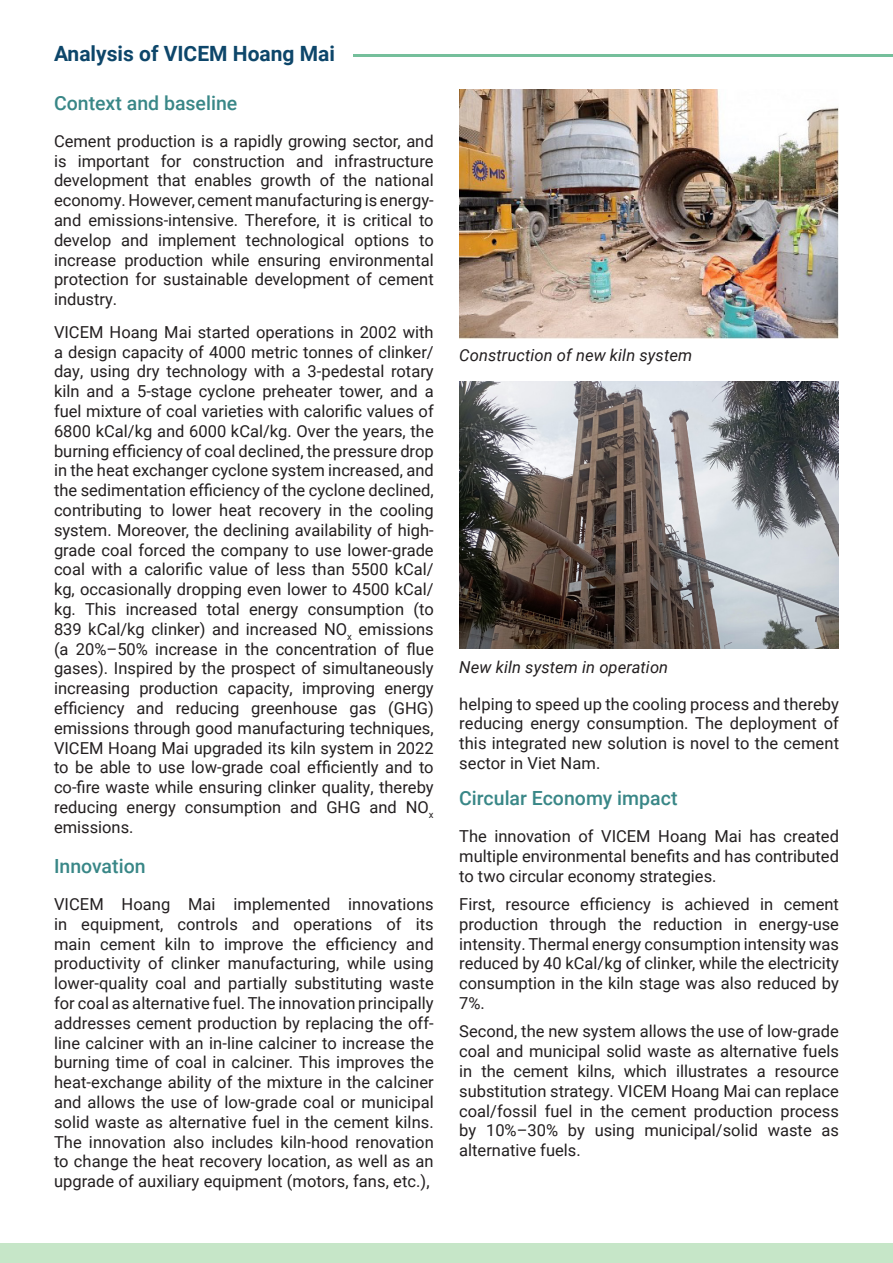
<style>
.page{position:relative;width:893px;height:1263px;background:#fff}
.page>*{position:absolute;margin:0;border:0;box-sizing:border-box;transform-origin:0 0}
.heading{font:700 21px "Roboto";color:#0d466a}
.heading_2{font:500 19.5px "Roboto";color:#398787}
.body{font:16.5px/19.8px "Roboto";color:#231f20;text-align:justify}
.body-2{font:italic 16.5px "Roboto";letter-spacing:.005em;color:#231f20}
</style>
<div class="page">
<div style="left:0;top:1244px;width:893px;height:19px;background:#c6e6c8"></div>
<img style="left:459px;top:90px;width:380px;height:248px">
<img style="left:459px;top:382px;width:380px;height:267px">
<hr style="left:353px;top:54px;width:540px;height:3px;background:#75bf9b">
<p class="heading" style="left:54px;top:39px;width:282px">Analysis of VICEM Hoang Mai</p>
<p class="heading_2" style="left:54px;top:89px;width:185px">Context and baseline</p>
<p class="body" style="left:54px;top:130px;width:381px">Cement production is a rapidly growing sector, and is important for construction and infrastructure development that enables growth of the national economy. However, cement manufacturing is energy&shy;and emissions-intensive. Therefore, it is critical to develop and implement technological options to increase production while ensuring environmental protection for sustainable development of cement industry.</p>
<p class="body" style="left:54px;top:321px;width:381px">VICEM Hoang Mai started operations in 2002 with a design capacity of 4000 metric tonnes of clinker/ day, using dry technology with a 3-pedestal rotary kiln and a 5-stage cyclone preheater tower, and a fuel mixture of coal varieties with calorific values of 6800 kCal/kg and 6000 kCal/kg. Over the years, the burning efficiency of coal declined, the pressure drop in the heat exchanger cyclone system increased, and the sedimentation efficiency of the cyclone declined, contributing to lower heat recovery in the cooling system. Moreover, the declining availability of high&shy;grade coal forced the company to use lower-grade coal with a calorific value of less than 5500 kCal/ kg, occasionally dropping even lower to 4500 kCal/ kg. This increased total energy consumption (to 839 kCal/kg clinker) and increased NO<sub>x</sub> emissions (a 20%–50% increase in the concentration of flue gases). Inspired by the prospect of simultaneously increasing production capacity, improving energy efficiency and reducing greenhouse gas (GHG) emissions through good manufacturing techniques, VICEM Hoang Mai upgraded its kiln system in 2022 to be able to use low-grade coal efficiently and to co-fire waste while ensuring clinker quality, thereby reducing energy consumption and GHG and NO<sub>x </sub>emissions.</p>
<p class="heading_2" style="left:54px;top:852px;width:93px">Innovation</p>
<p class="body" style="left:54px;top:894px;width:381px">VICEM Hoang Mai implemented innovations in equipment, controls and operations of its main cement kiln to improve the efficiency and productivity of clinker manufacturing, while using lower-quality coal and partially substituting waste for coal as alternative fuel. The innovation principally addresses cement production by replacing the off&shy;line calciner with an in-line calciner to increase the burning time of coal in calciner. This improves the heat-exchange ability of the mixture in the calciner and allows the use of low-grade coal or municipal solid waste as alternative fuel in the cement kilns.<br>The innovation also includes kiln-hood renovation to change the heat recovery location, as well as an upgrade of auxiliary equipment (motors, fans, etc.),</p>
<p class="body-2" style="left:459px;top:344px;width:234px">Construction of new kiln system</p>
<p class="body-2" style="left:459px;top:655px;width:210px">New kiln system in operation</p>
<p class="body" style="left:459px;top:693px;width:381px">helping to speed up the cooling process and thereby reducing energy consumption. The deployment of this integrated new solution is novel to the cement sector in Viet Nam.</p>
<p class="heading_2" style="left:459px;top:785px;width:220px">Circular Economy impact</p>
<p class="body" style="left:459px;top:826px;width:381px">The innovation of VICEM Hoang Mai has created multiple environmental benefits and has contributed to two circular economy strategies.</p>
<p class="body" style="left:459px;top:893px;width:381px">First, resource efficiency is achieved in cement production through the reduction in energy-use intensity. Thermal energy consumption intensity was reduced by 40 kCal/kg of clinker, while the electricity consumption in the kiln stage was also reduced by 7%.</p>
<p class="body" style="left:459px;top:1021px;width:381px">Second, the new system allows the use of low-grade coal and municipal solid waste as alternative fuels in the cement kilns, which illustrates a resource substitution strategy. VICEM Hoang Mai can replace coal/fossil fuel in the cement production process by 10%–30% by using municipal/solid waste as alternative fuels.</p>
</div>
